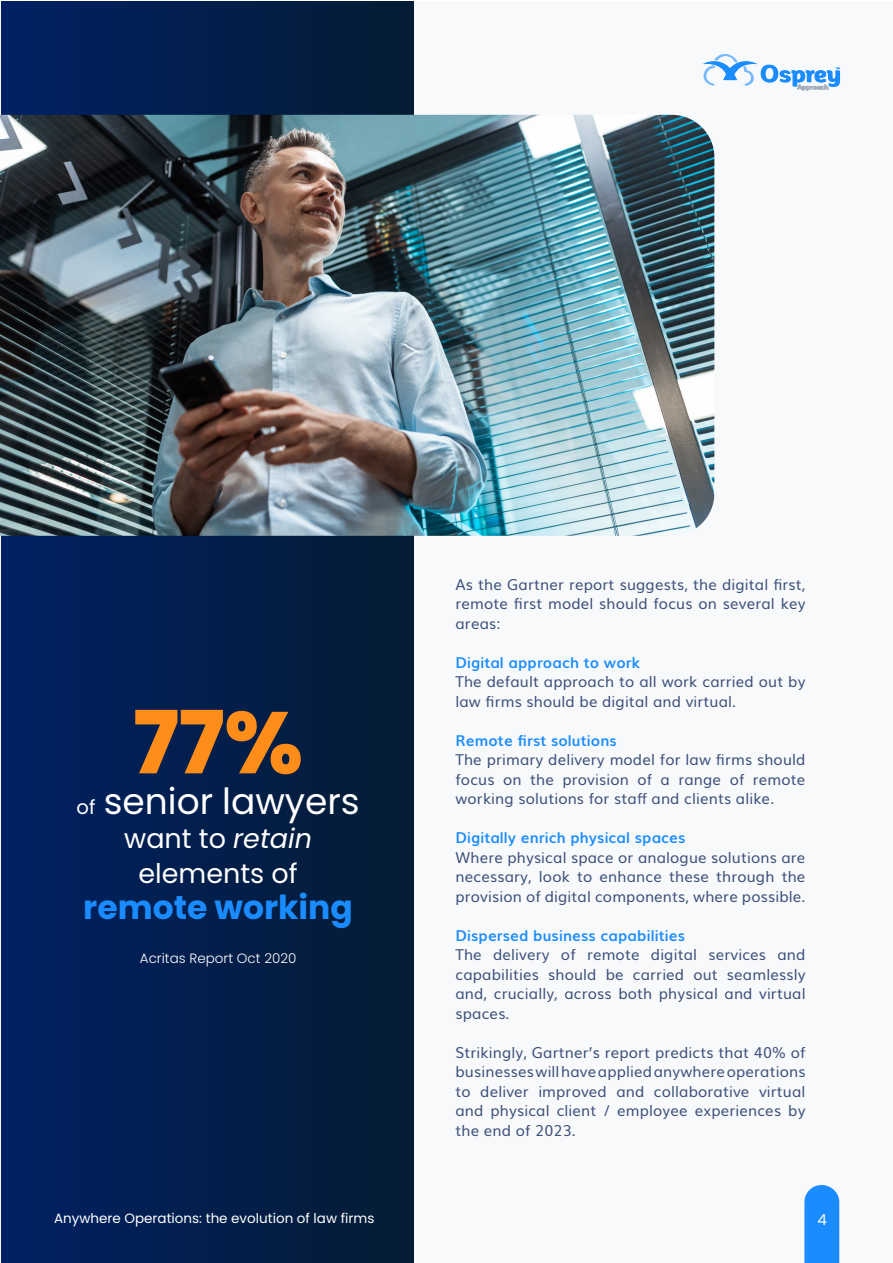
<style>
.page{position:relative;width:893px;height:1263px;background:#fff}
.page>*{position:absolute;margin:0;border:0;box-sizing:border-box;transform-origin:0 0}
.t1{font:800 87px "Poppins";color:#ff8d1a}
.t2{font:36px "Poppins";color:#fff}
.t3{font:700 33px "Poppins";color:#1a8cff}
.t4{font:27px/34.5px "Poppins";color:#fff;text-align:center}
.t5{font:15px/19.5px "Muli";letter-spacing:.01em;color:#3d517b;text-align:justify}
.t6{font:700 15px "Muli";letter-spacing:.01em;color:#1a8cff}
.t7{font:15px "Poppins";color:#fff}
.t8{font:13.5px "Poppins";color:#fff}
.t9{font:300 13.5px "Poppins";color:#fff}
.s1{font-size:19.5px}
.s2{font-style:italic}
</style>
<div class="page">
<div style="left:0;top:2px;width:893px;height:1261px;background:#f8f9fa"></div>
<div style="left:2px;top:1px;width:412px;height:1261px;background:linear-gradient(to right,#002164,#051c34)"></div>
<svg style="left:804px;top:1185px;width:35px;height:78px"></svg>
<svg style="left:702px;top:54px;width:138px;height:37px"></svg>
<img style="left:0;top:115px;width:714px;height:421px">
<p class="t1" style="left:133px;top:692px;width:171px">77%</p>
<p class="t2" style="left:77px;top:780px;width:285px"><span class="s1">of</span> senior lawyers</p>
<p class="t4" style="left:124px;top:822px;width:189px">want to <span class="s2">retain </span>elements of</p>
<p class="t3" style="left:83px;top:888px;width:271px">remote working</p>
<p class="t9" style="left:140px;top:950px;width:158px">Acritas Report Oct 2020</p>
<p class="t5" style="left:455px;top:573px;width:352px">As the Gartner report suggests, the digital first, remote first model should focus on several key areas:</p>
<p class="t6" style="left:455px;top:650px;width:186px">Digital approach to work</p>
<p class="t5" style="left:455px;top:671px;width:351px">The default approach to all work carried out by law firms should be digital and virtual.</p>
<p class="t6" style="left:455px;top:728px;width:163px">Remote first solutions</p>
<p class="t5" style="left:455px;top:749px;width:351px">The primary delivery model for law firms should focus on the provision of a range of remote working solutions for staff and clients alike.</p>
<p class="t6" style="left:455px;top:826px;width:231px">Digitally enrich physical spaces</p>
<p class="t5" style="left:455px;top:846px;width:351px">Where physical space or analogue solutions are necessary, look to enhance these through the provision of digital components, where possible.</p>
<p class="t6" style="left:455px;top:923px;width:231px">Dispersed business capabilities</p>
<p class="t5" style="left:455px;top:944px;width:352px">The delivery of remote digital services and capabilities should be carried out seamlessly and, crucially, across both physical and virtual spaces.</p>
<p class="t5" style="left:455px;top:1041px;width:351px">Strikingly, Gartner’s report predicts that 40% of businesses will have applied anywhere operations to deliver improved and collaborative virtual and physical client / employee experiences by the end of 2023.</p>
<p class="t8" style="left:54px;top:1211px;width:322px">Anywhere Operations: the evolution of law firms</p>
<p class="t7" style="left:818px;top:1209px;width:11px">4</p>
</div>
